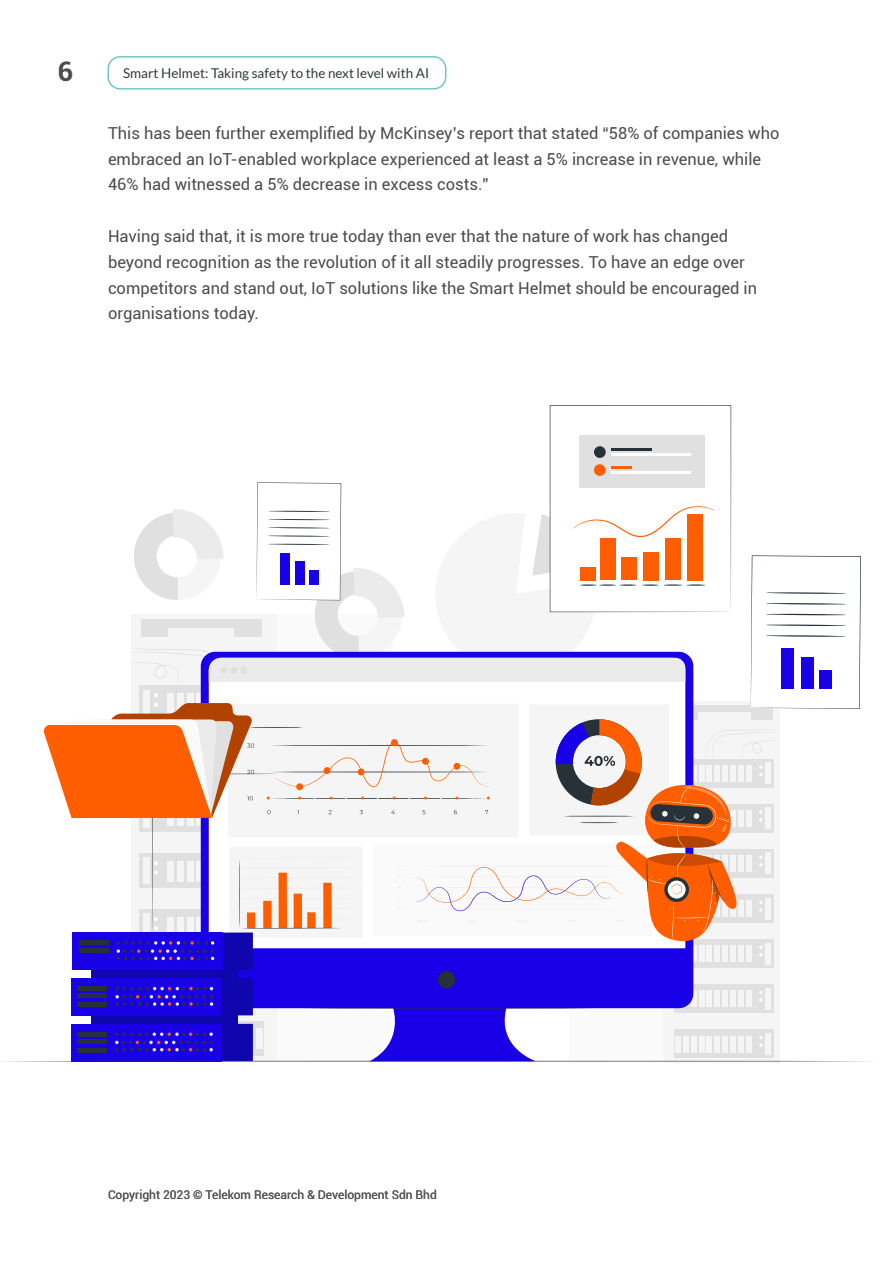
<style>
.page{position:relative;width:893px;height:1263px;background:#fff}
.page>*{position:absolute;margin:0;border:0;box-sizing:border-box;transform-origin:0 0}
.t1{font:700 27px "Roboto";color:#4b4c4d}
.t2{font:16.5px/25.8px "Roboto";color:#4b4c4d}
.t3{font:13.5px "Lato";color:#323a3a}
.t4{font:12px "Roboto";color:#57585a}
</style>
<div class="page">
<div style="left:107px;top:56px;width:339px;height:34px;border:2px solid #73c7c2;border-radius:12px"></div>
<div style="left:662px;top:701px;width:118px;height:361px;background:#f5f5f5"></div>
<div style="left:674px;top:939px;width:100px;height:28px;background:#e0e0e0"></div>
<div style="left:766px;top:943px;width:5px;height:21px;background:#f5f5f5"></div>
<div style="left:746px;top:945px;width:6px;height:17px;background:#f5f5f5"></div>
<div style="left:738px;top:945px;width:6px;height:17px;background:#f5f5f5"></div>
<div style="left:730px;top:945px;width:6px;height:17px;background:#f5f5f5"></div>
<div style="left:723px;top:945px;width:5px;height:17px;background:#f5f5f5"></div>
<div style="left:715px;top:945px;width:5px;height:17px;background:#f5f5f5"></div>
<div style="left:707px;top:945px;width:5px;height:17px;background:#f5f5f5"></div>
<div style="left:699px;top:945px;width:5px;height:17px;background:#f5f5f5"></div>
<div style="left:674px;top:984px;width:100px;height:28px;background:#e0e0e0"></div>
<div style="left:766px;top:988px;width:5px;height:21px;background:#f5f5f5"></div>
<svg style="left:759px;top:991px;width:4px;height:11px"></svg>
<div style="left:746px;top:991px;width:6px;height:16px;background:#f5f5f5"></div>
<div style="left:738px;top:991px;width:6px;height:16px;background:#f5f5f5"></div>
<div style="left:730px;top:991px;width:6px;height:16px;background:#f5f5f5"></div>
<div style="left:723px;top:991px;width:5px;height:16px;background:#f5f5f5"></div>
<div style="left:715px;top:991px;width:5px;height:16px;background:#f5f5f5"></div>
<div style="left:707px;top:991px;width:5px;height:16px;background:#f5f5f5"></div>
<div style="left:699px;top:991px;width:5px;height:16px;background:#f5f5f5"></div>
<div style="left:691px;top:991px;width:5px;height:16px;background:#f5f5f5"></div>
<div style="left:674px;top:1029px;width:100px;height:28px;background:#e0e0e0"></div>
<div style="left:766px;top:1033px;width:5px;height:21px;background:#f5f5f5"></div>
<svg style="left:759px;top:1036px;width:4px;height:11px"></svg>
<div style="left:746px;top:1036px;width:6px;height:16px;background:#f5f5f5"></div>
<div style="left:738px;top:1036px;width:6px;height:16px;background:#f5f5f5"></div>
<div style="left:730px;top:1036px;width:6px;height:16px;background:#f5f5f5"></div>
<div style="left:723px;top:1036px;width:5px;height:16px;background:#f5f5f5"></div>
<div style="left:715px;top:1036px;width:5px;height:16px;background:#f5f5f5"></div>
<div style="left:707px;top:1036px;width:5px;height:16px;background:#f5f5f5"></div>
<div style="left:699px;top:1036px;width:5px;height:16px;background:#f5f5f5"></div>
<div style="left:691px;top:1036px;width:5px;height:16px;background:#f5f5f5"></div>
<svg style="left:237px;top:960px;width:456px;height:101px;fill:#1800e7"></svg>
<svg style="left:434px;top:967px;width:26px;height:26px"></svg>
<svg style="left:301px;top:1008px;width:295px;height:1px"></svg>
<div style="left:91px;top:948px;width:146px;height:102px;background:#0f07ad"></div>
<div style="left:71px;top:978px;width:150px;height:37px;background:#1800e7"></div>
<hr style="left:78px;top:986px;width:29px;height:4px;background:#263238">
<hr style="left:78px;top:994px;width:29px;height:4px;background:#263238">
<hr style="left:78px;top:1002px;width:29px;height:4px;background:#263238">
<svg style="left:116px;top:986px;width:97px;height:20px"></svg>
<div style="left:71px;top:1024px;width:150px;height:37px;background:#1800e7"></div>
<svg style="left:115px;top:1032px;width:98px;height:19px"></svg>
<hr style="left:78px;top:1032px;width:29px;height:4px;background:#263238">
<hr style="left:78px;top:1040px;width:29px;height:4px;background:#263238">
<hr style="left:78px;top:1048px;width:29px;height:4px;background:#263238">
<div style="left:221px;top:978px;width:32px;height:37px;background:#0f07ad"></div>
<div style="left:221px;top:1024px;width:32px;height:37px;background:#0f07ad"></div>
<div style="left:221px;top:932px;width:32px;height:38px;background:#0f07ad"></div>
<div style="left:72px;top:932px;width:150px;height:38px;background:#1800e7"></div>
<svg style="left:43px;top:405px;width:818px;height:555px"></svg>
<svg style="left:2px;top:1061px;width:870px;height:1px"></svg>
<h1 class="t1" style="left:58px;top:53px;width:17px">6</h1>
<p class="t3" style="left:123px;top:65px;width:308px">Smart Helmet: Taking safety to the next level with AI</p>
<p class="t2" style="left:108px;top:119px;width:673px">This has been further exemplified by McKinsey’s report that stated “58% of companies who embraced an IoT-enabled workplace experienced at least a 5% increase in revenue, while<br>46% had witnessed a 5% decrease in excess costs.”</p>
<p class="t2" style="left:108px;top:223px;width:651px">Having said that, it is more true today than ever that the nature of work has changed beyond recognition as the revolution of it all steadily progresses. To have an edge over competitors and stand out, IoT solutions like the Smart Helmet should be encouraged in organisations today.</p>
<p class="t4" style="left:108px;top:1187px;width:330px">Copyright 2023 © Telekom Research &amp; Development Sdn Bhd</p>
</div>
